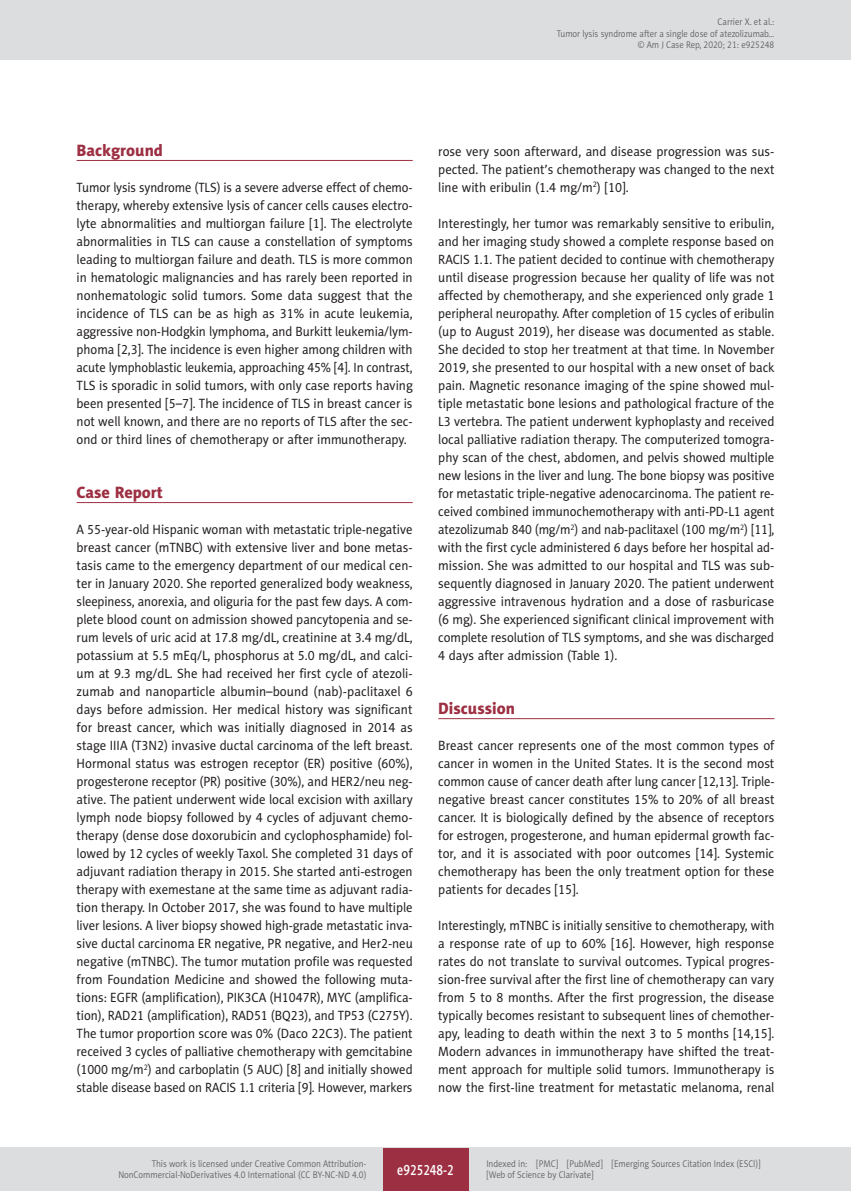
<style>
.page{position:relative;width:851px;height:1191px;background:#fff}
.page>*{position:absolute;margin:0;border:0;box-sizing:border-box;transform-origin:0 0}
.AJCR_Headline_1{font:16.5px "Naomi Sans EFN Heavy";color:#9d2f42}
.AJCR_e-PAGINA{font:15px "Naomi Sans EFN Medium";color:#fff;scale:.8 1}
.AJCR_Body{font:13.5px/18px "Naomi Sans EFN";color:#231f20;text-align:justify;scale:.95 1}
.AJCR_Body-2{font:13.5px/18px "Naomi Sans EFN";color:#231f20;text-align:justify;scale:.94 1}
.AJCR_Body-3{font:13.5px/18px "Naomi Sans EFN";color:#231f20;text-align:justify;scale:.93 1}
.AJCR_pagina_zywa{font:9.75px/11.2px "Naomi Sans EFN Light";color:#57585a;text-align:right;scale:.9 1}
.AJCR_pagina_sygnatur{font:9.75px "Naomi Sans EFN Light";color:#57585a;scale:.9 1}
</style>
<div class="page">
<hr style="left:77px;top:160px;width:335px;height:1px;background:#9d2f42">
<hr style="left:77px;top:502px;width:335px;height:1px;background:#9d2f42">
<hr style="left:438px;top:718px;width:336px;height:1px;background:#9d2f42">
<div style="left:0;top:0;width:850px;height:60px;background:#dcdddf"></div>
<hr style="left:850px;top:0;width:1px;height:60px;background:#dcdddf">
<div style="left:0;top:1148px;width:850px;height:43px;background:#dcdddf"></div>
<div style="left:383px;top:1147px;width:85px;height:43px;background:#9d2f42"></div>
<p class="AJCR_pagina_zywa" style="left:557px;top:16px;width:243px">Carrier X. et al.:<br>Tumor lysis syndrome after a single dose of atezolizumab…</p>
<p class="AJCR_pagina_sygnatur" style="left:637px;top:39px;width:153px">© Am J Case Rep, 2020; 21: e925248</p>
<p class="AJCR_Headline_1" style="left:77px;top:140px;width:88px">Background</p>
<p class="AJCR_Body-3" style="left:77px;top:178px;width:363px">Tumor lysis syndrome (TLS) is a severe adverse effect of chemo&shy;therapy, whereby extensive lysis of cancer cells causes electro&shy;lyte abnormalities and multiorgan failure [1]. The electrolyte abnormalities in TLS can cause a constellation of symptoms leading to multiorgan failure and death. TLS is more common in hematologic malignancies and has rarely been reported in nonhematologic solid tumors. Some data suggest that the incidence of TLS can be as high as 31% in acute leukemia, aggressive non-Hodgkin lymphoma, and Burkitt leukemia/lym&shy;phoma [2,3]. The incidence is even higher among children with acute lymphoblastic leukemia, approaching 45% [4]. In contrast, TLS is sporadic in solid tumors, with only case reports having been presented [5–7]. The incidence of TLS in breast cancer is not well known, and there are no reports of TLS after the sec&shy;ond or third lines of chemotherapy or after immunotherapy.</p>
<p class="AJCR_Headline_1" style="left:77px;top:482px;width:88px">Case Report</p>
<p class="AJCR_Body-2" style="left:77px;top:520px;width:359px">A 55-year-old Hispanic woman with metastatic triple-negative breast cancer (mTNBC) with extensive liver and bone metas&shy;tasis came to the emergency department of our medical cen&shy;ter in January 2020. She reported generalized body weakness, sleepiness, anorexia, and oliguria for the past few days. A com&shy;plete blood count on admission showed pancytopenia and se&shy;rum levels of uric acid at 17.8 mg/dL, creatinine at 3.4 mg/dL, potassium at 5.5 mEq/L, phosphorus at 5.0 mg/dL, and calci&shy;um at 9.3 mg/dL. She had received her first cycle of atezoli&shy;zumab and nanoparticle albumin–bound (nab)-paclitaxel 6 days before admission. Her medical history was significant for breast cancer, which was initially diagnosed in 2014 as stage IIIA (T3N2) invasive ductal carcinoma of the left breast.<br>Hormonal status was estrogen receptor (ER) positive (60%), progesterone receptor (PR) positive (30%), and HER2/neu neg&shy;ative. The patient underwent wide local excision with axillary lymph node biopsy followed by 4 cycles of adjuvant chemo&shy;therapy (dense dose doxorubicin and cyclophosphamide) fol&shy;lowed by 12 cycles of weekly Taxol. She completed 31 days of adjuvant radiation therapy in 2015. She started anti-estrogen therapy with exemestane at the same time as adjuvant radia&shy;tion therapy. In October 2017, she was found to have multiple liver lesions. A liver biopsy showed high-grade metastatic inva&shy;sive ductal carcinoma ER negative, PR negative, and Her2-neu negative (mTNBC). The tumor mutation profile was requested from Foundation Medicine and showed the following muta&shy;tions: EGFR (amplification), PIK3CA (H1047R), MYC (amplifica&shy;tion), RAD21 (amplification), RAD51 (BQ23), and TP53 (C275Y).<br>The tumor proportion score was 0% (Daco 22C3). The patient received 3 cycles of palliative chemotherapy with gemcitabine (1000 mg/m<sup>2</sup>) and carboplatin (5 AUC) [8] and initially showed stable disease based on RACIS 1.1 criteria [9]. However, markers</p>
<p class="AJCR_Body" style="left:438px;top:142px;width:355px">rose very soon afterward, and disease progression was sus&shy;pected. The patient’s chemotherapy was changed to the next line with eribulin (1.4 mg/m<sup>2</sup>) [10].</p>
<p class="AJCR_Body" style="left:438px;top:214px;width:355px">Interestingly, her tumor was remarkably sensitive to eribulin, and her imaging study showed a complete response based on RACIS 1.1. The patient decided to continue with chemotherapy until disease progression because her quality of life was not affected by chemotherapy, and she experienced only grade 1 peripheral neuropathy. After completion of 15 cycles of eribulin (up to August 2019), her disease was documented as stable.<br>She decided to stop her treatment at that time. In November 2019, she presented to our hospital with a new onset of back pain. Magnetic resonance imaging of the spine showed mul&shy;tiple metastatic bone lesions and pathological fracture of the L3 vertebra. The patient underwent kyphoplasty and received local palliative radiation therapy. The computerized tomogra&shy;phy scan of the chest, abdomen, and pelvis showed multiple new lesions in the liver and lung. The bone biopsy was positive for metastatic triple-negative adenocarcinoma. The patient re&shy;ceived combined immunochemotherapy with anti-PD-L1 agent atezolizumab 840 (mg/m<sup>2</sup>) and nab-paclitaxel (100 mg/m<sup>2</sup>) [11], with the first cycle administered 6 days before her hospital ad&shy;mission. She was admitted to our hospital and TLS was sub&shy;sequently diagnosed in January 2020. The patient underwent aggressive intravenous hydration and a dose of rasburicase (6 mg). She experienced significant clinical improvement with complete resolution of TLS symptoms, and she was discharged 4 days after admission (Table 1).</p>
<p class="AJCR_Headline_1" style="left:438px;top:698px;width:78px">Discussion</p>
<p class="AJCR_Body" style="left:438px;top:736px;width:355px">Breast cancer represents one of the most common types of cancer in women in the United States. It is the second most common cause of cancer death after lung cancer [12,13]. Triple&shy;negative breast cancer constitutes 15% to 20% of all breast cancer. It is biologically defined by the absence of receptors for estrogen, progesterone, and human epidermal growth fac&shy;tor, and it is associated with poor outcomes [14]. Systemic chemotherapy has been the only treatment option for these patients for decades [15].</p>
<p class="AJCR_Body-3" style="left:438px;top:916px;width:363px">Interestingly, mTNBC is initially sensitive to chemotherapy, with a response rate of up to 60% [16]. However, high response rates do not translate to survival outcomes. Typical progres&shy;sion-free survival after the first line of chemotherapy can vary from 5 to 8 months. After the first progression, the disease typically becomes resistant to subsequent lines of chemother&shy;apy, leading to death within the next 3 to 5 months [14,15].<br>Modern advances in immunotherapy have shifted the treat&shy;ment approach for multiple solid tumors. Immunotherapy is now the first-line treatment for metastatic melanoma, renal</p>
<p class="AJCR_pagina_zywa" style="left:118px;top:1158px;width:277px">This work is licensed under Creative Common Attribution-<br>NonCommercial-NoDerivatives 4.0 International (CC BY-NC-ND 4.0)</p>
<p class="AJCR_e-PAGINA" style="left:397px;top:1160px;width:72px">e925248-2</p>
<p class="AJCR_pagina_zywa" style="left:486px;top:1158px;width:306px;text-align:left">Indexed in: [PMC] [PubMed] [Emerging Sources Citation Index (ESCI)] [Web of Science by Clarivate]</p>
</div>
